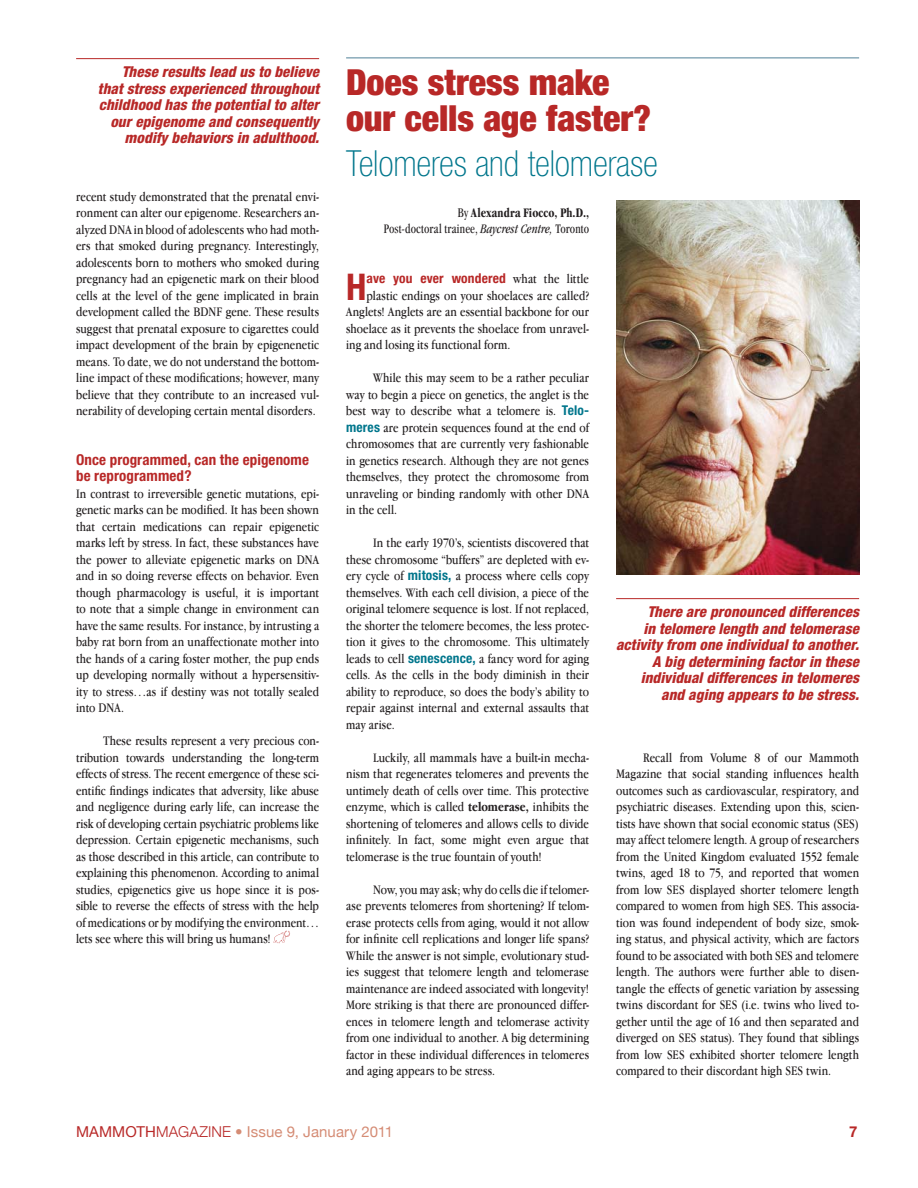
<style>
.page{position:relative;width:918px;height:1188px;background:#fff}
.page>*{position:absolute;margin:0;border:0;box-sizing:border-box;transform-origin:0 0}
.t1{font:700 condensed 36.6px "Helvetica Neue";color:#b82827}
.t2{font:900 condensed 36px/36px "Helvetica Neue";color:#b82827}
.t3{font:100 condensed 36px "Helvetica Neue";color:#00768c}
.t4{font:italic 800 condensed 15px/16.5px "Helvetica Neue";letter-spacing:.005em;color:#b82827;text-align:right}
.t5{font:700 condensed 15px/16.5px "Helvetica Neue";letter-spacing:.005em;color:#b82827}
.t6{font:15px "Helvetica Neue";letter-spacing:.005em;color:#d58c75}
.t7{font:700 15px "Helvetica Neue";color:#b82827}
.t8{font:13.5px/16.5px "Apple Garamond";letter-spacing:.005em;color:#231f20;text-align:justify}
.t9{font:condensed 13.5px/16.2px "Garamond";letter-spacing:.015em;color:#231f20;text-align:right;scale:.9 1}
.t10{font:700 condensed 13.5px "Helvetica Neue";letter-spacing:.01em;color:#b82827}
.s1{font-weight:700}
.s2{font-style:italic}
.s3{font-family:"Apple Garamond";font-weight:400;font-stretch:normal;color:#231f20}
.s4{font-family:"Helvetica Neue";font-weight:700;font-stretch:condensed;color:#00768c}
.s5{color:#b82827}
.s6{font-weight:300;color:#b82827}
</style>
<div class="page">
<svg style="left:274px;top:931px;width:16px;height:12px"></svg>
<hr style="left:346px;top:57px;width:513px;height:2px;background:#8aaaba">
<hr style="left:616px;top:598px;width:243px;height:1px;background:#b82827">
<img style="left:616px;top:201px;width:243px;height:373px">
<hr style="left:76px;top:58px;width:243px;height:1px;background:#b82827">
<p class="t4" style="left:98px;top:65px;width:223px">These results lead us to believe that stress experienced throughout childhood has the potential to alter our epigenome and consequently modify behaviors in adulthood.</p>
<p class="t8" style="left:76px;top:189px;width:245px">recent study demonstrated that the prenatal envi&shy;ronment can alter our epigenome. Researchers an&shy;alyzed DNA in blood of adolescents who had moth&shy;ers that smoked during pregnancy. Interestingly, adolescents born to mothers who smoked during pregnancy had an epigenetic mark on their blood cells at the level of the gene implicated in brain development called the BDNF gene. These results suggest that prenatal exposure to cigarettes could impact development of the brain by epigenenetic means. To date, we do not understand the bottom&shy;line impact of these modifications; however, many believe that they contribute to an increased vul&shy;nerability of developing certain mental disorders.</p>
<p class="t5" style="left:76px;top:452px;width:234px">Once programmed, can the epigenome be reprogrammed?</p>
<p class="t8" style="left:76px;top:486px;width:245px">In contrast to irreversible genetic mutations, epi&shy;genetic marks can be modified. It has been shown that certain medications can repair epigenetic marks left by stress. In fact, these substances have the power to alleviate epigenetic marks on DNA and in so doing reverse effects on behavior. Even though pharmacology is useful, it is important to note that a simple change in environment can have the same results. For instance, by intrusting a baby rat born from an unaffectionate mother into the hands of a caring foster mother, the pup ends up developing normally without a hypersensitiv&shy;ity to stress…as if destiny was not totally sealed into DNA.</p>
<p class="t8" style="left:76px;top:734px;width:245px;text-indent:27px">These results represent a very precious con&shy;tribution towards understanding the long-term effects of stress. The recent emergence of these sci&shy;entific findings indicates that adversity, like abuse and negligence during early life, can increase the risk of developing certain psychiatric problems like depression. Certain epigenetic mechanisms, such as those described in this article, can contribute to explaining this phenomenon. According to animal studies, epigenetics give us hope since it is pos&shy;sible to reverse the effects of stress with the help of medications or by modifying the environment… lets see where this will bring us humans!</p>
<h2 class="t2" style="left:346px;top:67px;width:306px">Does stress make our cells age faster?</h2>
<h2 class="t3" style="left:346px;top:150px;width:313px">Telomeres and telomerase</h2>
<p class="t9" style="left:384px;top:206px;width:230px">By <span class="s1">Alexandra Fiocco, Ph.D.,<br></span>Post-doctoral trainee, <span class="s2">Baycrest Centre,</span> Toronto</p>
<h1 class="t1" style="left:346px;top:264px;width:22px">H</h1>
<p class="t10" style="left:366px;top:270px;width:224px">ave you ever wondered <span class="s3">what the little</span></p>
<p class="t8" style="left:346px;top:288px;width:245px;text-indent:20px">plastic endings on your shoelaces are called?<br>Anglets! Anglets are an essential backbone for our shoelace as it prevents the shoelace from unravel&shy;ing and losing its functional form.</p>
<p class="t8" style="left:346px;top:371px;width:245px;text-indent:27px">While this may seem to be a rather peculiar way to begin a piece on genetics, the anglet is the best way to describe what a telomere is. <span class="s4">Telo&shy;meres</span> are protein sequences found at the end of chromosomes that are currently very fashionable in genetics research. Although they are not genes themselves, they protect the chromosome from unraveling or binding randomly with other DNA in the cell.</p>
<p class="t8" style="left:346px;top:536px;width:245px;text-indent:27px">In the early 1970’s, scientists discovered that these chromosome “buffers” are depleted with ev&shy;ery cycle of <span class="s4">mitosis,</span> a process where cells copy themselves. With each cell division, a piece of the original telomere sequence is lost. If not replaced, the shorter the telomere becomes, the less protec&shy;tion it gives to the chromosome. This ultimately leads to cell <span class="s4">senescence,</span> a fancy word for aging cells. As the cells in the body diminish in their ability to reproduce, so does the body’s ability to repair against internal and external assaults that may arise.</p>
<p class="t8" style="left:346px;top:750px;width:245px;text-indent:27px">Luckily, all mammals have a built-in mecha&shy;nism that regenerates telomeres and prevents the untimely death of cells over time. This protective enzyme, which is called <span class="s1">telomerase,</span> inhibits the shortening of telomeres and allows cells to divide infinitely. In fact, some might even argue that telomerase is the true fountain of youth!</p>
<p class="t8" style="left:346px;top:882px;width:245px;text-indent:27px">Now, you may ask; why do cells die if telomer&shy;ase prevents telomeres from shortening? If telom&shy;erase protects cells from aging, would it not allow for infinite cell replications and longer life spans?<br>While the answer is not simple, evolutionary stud&shy;ies suggest that telomere length and telomerase maintenance are indeed associated with longevity!<br>More striking is that there are pronounced differ&shy;ences in telomere length and telomerase activity from one individual to another. A big determining factor in these individual differences in telomeres and aging appears to be stress.</p>
<p class="t4" style="left:616px;top:605px;width:245px">There are pronounced differences<br>in telomere length and telomerase activity from one individual to another.<br>A big determining factor in these individual differences in telomeres and aging appears to be stress.</p>
<p class="t8" style="left:616px;top:750px;width:245px;text-indent:27px">Recall from Volume 8 of our Mammoth Magazine that social standing influences health outcomes such as cardiovascular, respiratory, and psychiatric diseases. Extending upon this, scien&shy;tists have shown that social economic status (SES) may affect telomere length. A group of researchers from the United Kingdom evaluated 1552 female twins, aged 18 to 75, and reported that women from low SES displayed shorter telomere length compared to women from high SES. This associa&shy;tion was found independent of body size, smok&shy;ing status, and physical activity, which are factors found to be associated with both SES and telomere length. The authors were further able to disen&shy;tangle the effects of genetic variation by assessing twins discordant for SES (i.e. twins who lived to&shy;gether until the age of 16 and then separated and diverged on SES status). They found that siblings from low SES exhibited shorter telomere length compared to their discordant high SES twin.</p>
<p class="t6" style="left:76px;top:1122px;width:318px"><span class="s5">MAMMOTH</span><span class="s6">MAGAZINE</span> • Issue 9, January 2011</p>
<p class="t7" style="left:849px;top:1122px;width:10px">7</p>
</div>
